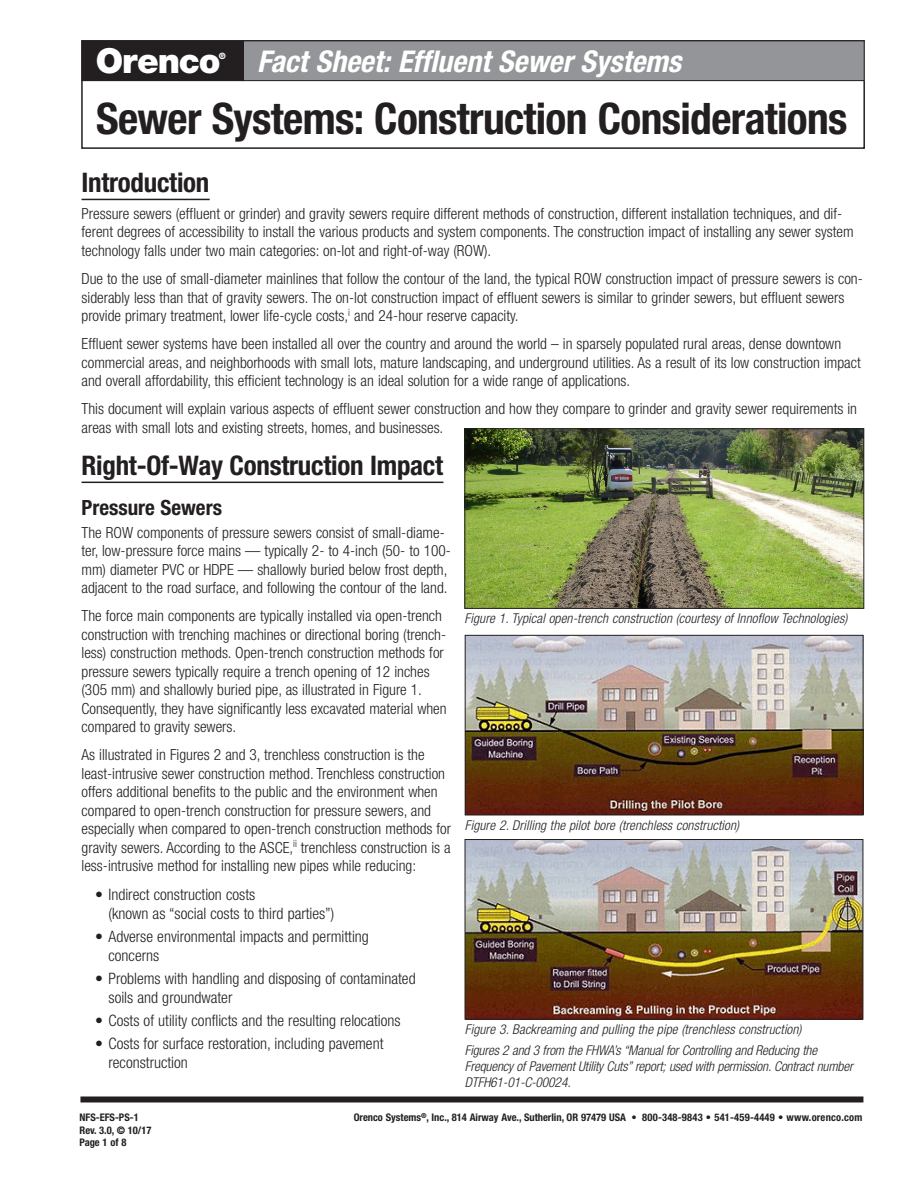
<style>
.page{position:relative;width:918px;height:1188px;background:#fff}
.page>*{position:absolute;margin:0;border:0;box-sizing:border-box;transform-origin:0 0}
.Fact_Sheet_Header{font:700 condensed 43.5px "Helvetica Neue";letter-spacing:-.015em;color:#231f20}
.t1{font:900 34.5px "Helvetica Neue";letter-spacing:-.03em;color:#fff}
.Fact_Sheet_2nd_sheet{font:italic 700 condensed 30px "Helvetica Neue";color:#fff}
.Fact_Sheet_Subhead_1{font:700 condensed 27px "Helvetica Neue";letter-spacing:-.01em;color:#231f20}
.Fact_Sheet_Subhead_2{font:700 condensed 21px "Helvetica Neue";color:#231f20}
.t2{font:300 condensed 15.75px/18.9px "Helvetica Neue";color:#231f20}
.Fact_Sheet_Text{font:300 condensed 15.3px/18.5px "Helvetica Neue";color:#231f20}
.Caption_left{font:italic 300 condensed 13.5px "Helvetica Neue";letter-spacing:.01em;color:#231f20}
.Caption_left-2{font:italic 300 condensed 13.5px/16.2px "Helvetica Neue";letter-spacing:-.01em;color:#231f20}
.t3{font:700 condensed 10.5px/12.6px "Helvetica Neue";color:#231f20}
.t4{font:900 8.7px "Helvetica Neue";color:#fff}
</style>
<div class="page">
<div style="left:80px;top:1096px;width:783px;height:6px;background:#231f20"></div>
<hr style="left:82px;top:199px;width:128px;height:1px;background:#231f20">
<hr style="left:82px;top:482px;width:361px;height:1px;background:#231f20">
<div style="left:81px;top:40px;width:784px;height:109px;border:2px solid #231f20"></div>
<div style="left:243px;top:41px;width:621px;height:40px;background:#939598"></div>
<div style="left:243px;top:40px;width:622px;height:41px;border:1px solid #231f20"></div>
<div style="left:82px;top:41px;width:161px;height:40px;background:#231f20"></div>
<div style="left:82px;top:40px;width:162px;height:41px;border:1px solid #231f20"></div>
<img style="left:467px;top:637px;width:394px;height:176px">
<div style="left:465px;top:635px;width:398px;height:180px;border:1px solid #231f20"></div>
<img style="left:467px;top:841px;width:394px;height:177px">
<div style="left:465px;top:839px;width:398px;height:181px;border:1px solid #231f20"></div>
<img style="left:466px;top:430px;width:396px;height:177px">
<div style="left:464px;top:428px;width:400px;height:181px;border:1px solid #231f20"></div>
<p class="t1" style="left:96px;top:41px;width:126px">Orenco</p>
<p class="Fact_Sheet_2nd_sheet" style="left:257px;top:43px;width:426px">Fact Sheet: Effluent Sewer Systems</p>
<p class="t4" style="left:219px;top:50px;width:9px">®</p>
<p class="Fact_Sheet_Header" style="left:96px;top:92px;width:753px">Sewer Systems: Construction Considerations</p>
<p class="Fact_Sheet_Subhead_1" style="left:82px;top:166px;width:129px">Introduction</p>
<p class="Fact_Sheet_Text" style="left:82px;top:204px;width:774px">Pressure sewers (effluent or grinder) and gravity sewers require different methods of construction, different installation techniques, and dif&shy;ferent degrees of accessibility to install the various products and system components. The construction impact of installing any sewer system technology falls under two main categories: on-lot and right-of-way (ROW).</p>
<p class="Fact_Sheet_Text" style="left:82px;top:269px;width:783px">Due to the use of small-diameter mainlines that follow the contour of the land, the typical ROW construction impact of pressure sewers is con&shy;siderably less than that of gravity sewers. The on-lot construction impact of effluent sewers is similar to grinder sewers, but effluent sewers provide primary treatment, lower life-cycle costs,<sup>i</sup> and 24-hour reserve capacity.</p>
<p class="Fact_Sheet_Text" style="left:82px;top:334px;width:781px">Effluent sewer systems have been installed all over the country and around the world – in sparsely populated rural areas, dense downtown commercial areas, and neighborhoods with small lots, mature landscaping, and underground utilities. As a result of its low construction impact and overall affordability, this efficient technology is an ideal solution for a wide range of applications.</p>
<p class="Fact_Sheet_Text" style="left:82px;top:399px;width:777px">This document will explain various aspects of effluent sewer construction and how they compare to grinder and gravity sewer requirements in areas with small lots and existing streets, homes, and businesses.</p>
<p class="Fact_Sheet_Subhead_1" style="left:82px;top:449px;width:363px">Right-Of-Way Construction Impact</p>
<p class="Fact_Sheet_Subhead_2" style="left:82px;top:495px;width:142px">Pressure Sewers</p>
<p class="Fact_Sheet_Text" style="left:82px;top:523px;width:371px">The ROW components of pressure sewers consist of small-diame&shy;ter, low-pressure force mains — typically 2- to 4-inch (50- to 100- mm) diameter PVC or HDPE — shallowly buried below frost depth, adjacent to the road surface, and following the contour of the land.</p>
<p class="Fact_Sheet_Text" style="left:82px;top:607px;width:367px">The force main components are typically installed via open-trench construction with trenching machines or directional boring (trench&shy;less) construction methods. Open-trench construction methods for pressure sewers typically require a trench opening of 12 inches (305 mm) and shallowly buried pipe, as illustrated in Figure 1.<br>Consequently, they have significantly less excavated material when compared to gravity sewers.</p>
<p class="Fact_Sheet_Text" style="left:82px;top:746px;width:371px">As illustrated in Figures 2 and 3, trenchless construction is the least-intrusive sewer construction method. Trenchless construction offers additional benefits to the public and the environment when compared to open-trench construction for pressure sewers, and especially when compared to open-trench construction methods for gravity sewers. According to the ASCE,<sup>ii</sup> trenchless construction is a less-intrusive method for installing new pipes while reducing:</p>
<p class="t2" style="left:109px;top:884px;width:227px;text-indent:-14px">• Indirect construction costs<br>(known as “social costs to third parties”)</p>
<p class="t2" style="left:109px;top:927px;width:262px;text-indent:-14px">• Adverse environmental impacts and permitting concerns</p>
<p class="t2" style="left:109px;top:969px;width:309px;text-indent:-14px">• Problems with handling and disposing of contaminated soils and groundwater</p>
<p class="t2" style="left:95px;top:1011px;width:307px">• Costs of utility conflicts and the resulting relocations</p>
<p class="t2" style="left:109px;top:1034px;width:276px;text-indent:-14px">• Costs for surface restoration, including pavement reconstruction</p>
<p class="Caption_left" style="left:465px;top:611px;width:384px">Figure 1. Typical open-trench construction (courtesy of Innoflow Technologies)</p>
<p class="Caption_left" style="left:465px;top:818px;width:276px">Figure 2. Drilling the pilot bore (trenchless construction)</p>
<p class="Caption_left" style="left:465px;top:1022px;width:338px">Figure 3. Backreaming and pulling the pipe (trenchless construction)</p>
<p class="Caption_left-2" style="left:465px;top:1042px;width:390px">Figures 2 and 3 from the FHWA’s “Manual for Controlling and Reducing the<br>Frequency of Pavement Utility Cuts” report; used with permission. Contract number<br>DTFH61-01-C-00024.</p>
<p class="t3" style="left:80px;top:1111px;width:74px">NFS-EFS-PS-1<br>Rev. 3.0, © 10/17<br>Page 1 of 8</p>
<p class="t3" style="left:354px;top:1111px;width:510px">Orenco Systems<sup>®</sup>, Inc., 814 Airway Ave., Sutherlin, OR 97479 USA • 800-348-9843 • 541-459-4449 • www.orenco.com</p>
</div>
